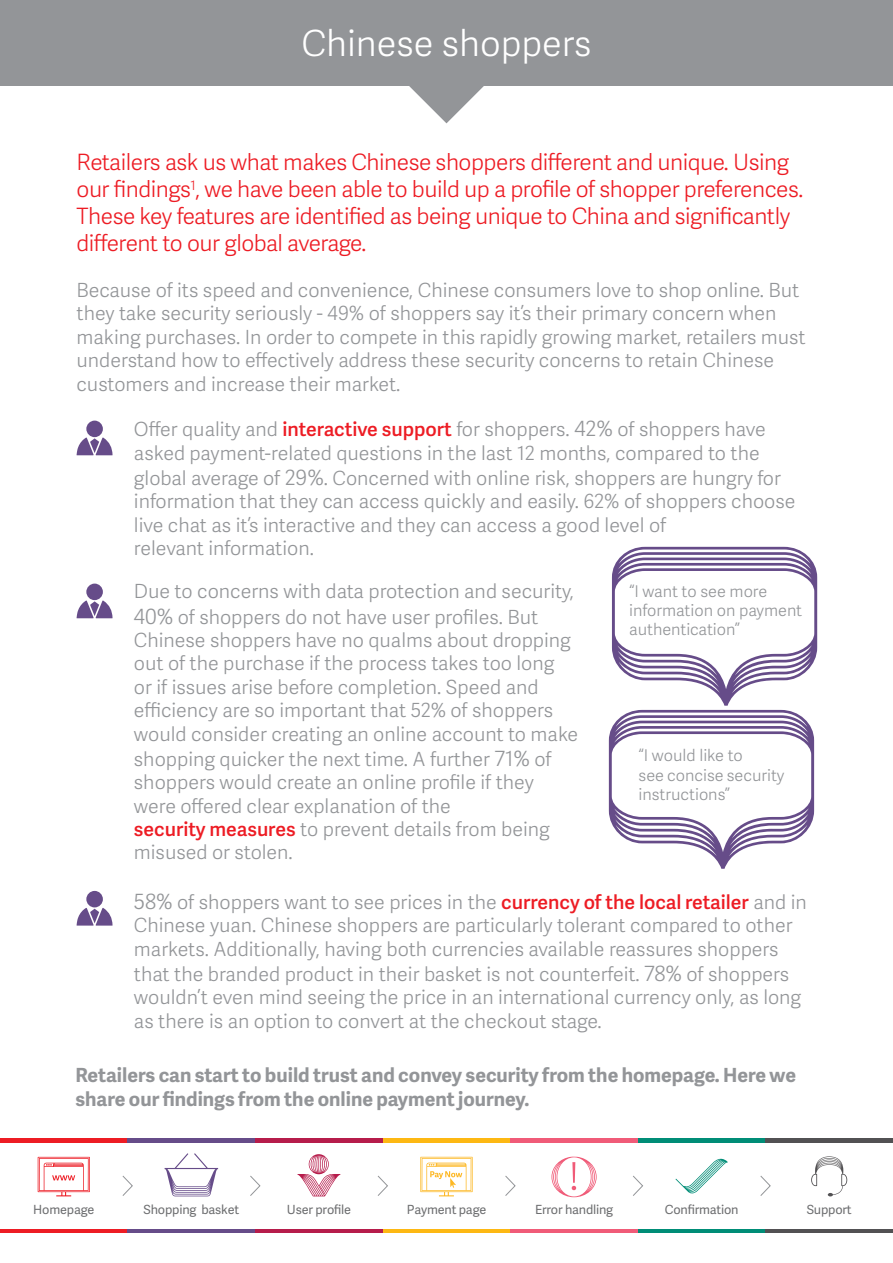
<style>
.page{position:relative;width:893px;height:1263px;background:#fff}
.page>*{position:absolute;margin:0;border:0;box-sizing:border-box;transform-origin:0 0}
.t1{font:300 36px "Adelle Sans";color:#fff}
.t2{font:300 22.5px/27px "Adelle Sans";letter-spacing:-.02em;color:#ed1c24}
.t3{font:300 19.5px/23.4px "Adelle Sans";color:#939598}
.t4{font:700 19.5px/23.4px "Adelle Sans";color:#939598}
.t5{font:300 16.2px/19.4px "Adelle Sans";color:#939598}
.t6{font:12.6px "Adelle Sans";letter-spacing:-.015em;color:#6d6e70}
.s1{font-weight:600;color:#ed1c24}
.s2{font-size:21px}
</style>
<div class="page">
<div style="left:0;top:0;width:893px;height:85px;background:#939598"></div>
<svg style="left:408px;top:85px;width:77px;height:38px"></svg>
<div style="left:86px;top:420px;width:17px;height:17px;background:#664c89;border-radius:50%"></div>
<svg style="left:77px;top:437px;width:36px;height:18px"></svg>
<div style="left:86px;top:583px;width:17px;height:17px;background:#664c89;border-radius:50%"></div>
<svg style="left:77px;top:600px;width:36px;height:18px"></svg>
<div style="left:86px;top:891px;width:17px;height:16px;background:#664c89;border-radius:50%"></div>
<svg style="left:77px;top:907px;width:36px;height:18px"></svg>
<svg style="left:609px;top:547px;width:208px;height:322px"></svg>
<hr style="left:0;top:1138px;width:128px;height:4px;background:#ed1c24">
<hr style="left:0;top:1229px;width:128px;height:4px;background:#ed1c24">
<svg style="left:38px;top:1157px;width:52px;height:39px"></svg>
<hr style="left:128px;top:1138px;width:127px;height:4px;background:#664c89">
<hr style="left:128px;top:1229px;width:127px;height:4px;background:#664c89">
<svg style="left:165px;top:1153px;width:53px;height:43px"></svg>
<svg style="left:297px;top:1154px;width:43px;height:42px"></svg>
<hr style="left:255px;top:1138px;width:128px;height:4px;background:#b61c4b">
<hr style="left:255px;top:1229px;width:128px;height:4px;background:#b61c4b">
<hr style="left:383px;top:1138px;width:127px;height:4px;background:#fdb813">
<hr style="left:383px;top:1229px;width:127px;height:4px;background:#fdb813">
<svg style="left:420px;top:1157px;width:53px;height:39px"></svg>
<hr style="left:638px;top:1138px;width:127px;height:4px;background:#008d77">
<hr style="left:638px;top:1229px;width:127px;height:4px;background:#008d77">
<svg style="left:675px;top:1159px;width:53px;height:34px"></svg>
<hr style="left:510px;top:1138px;width:128px;height:4px;background:#f05b78">
<hr style="left:510px;top:1229px;width:128px;height:4px;background:#f05b78">
<svg style="left:551px;top:1157px;width:46px;height:40px"></svg>
<hr style="left:765px;top:1138px;width:128px;height:4px;background:#525153">
<hr style="left:765px;top:1229px;width:128px;height:4px;background:#525153">
<svg style="left:811px;top:1156px;width:36px;height:40px"></svg>
<svg style="left:122px;top:1175px;width:11px;height:21px"></svg>
<svg style="left:250px;top:1175px;width:11px;height:21px"></svg>
<svg style="left:377px;top:1175px;width:11px;height:21px"></svg>
<svg style="left:505px;top:1176px;width:11px;height:20px"></svg>
<svg style="left:633px;top:1175px;width:10px;height:21px"></svg>
<svg style="left:760px;top:1175px;width:11px;height:21px"></svg>
<h1 class="t1" style="left:301px;top:30px;width:292px">Chinese shoppers</h1>
<p class="t2" style="left:77px;top:151px;width:728px">Retailers ask us what makes Chinese shoppers different and unique. Using our findings<sup>1</sup>, we have been able to build up a profile of shopper preferences.<br>These key features are identified as being unique to China and significantly different to our global average.</p>
<p class="t3" style="left:77px;top:281px;width:730px">Because of its speed and convenience, Chinese consumers love to shop online. But they take security seriously - 49% of shoppers say it’s their primary concern when making purchases. In order to compete in this rapidly growing market, retailers must understand how to effectively address these security concerns to retain Chinese customers and increase their market.</p>
<p class="t3" style="left:134px;top:420px;width:633px">Offer quality and <span class="s1">interactive support</span> for shoppers. <span class="s2">42%</span> of shoppers have asked payment-related questions in the last 12 months, compared to the</p>
<p class="t3" style="left:134px;top:469px;width:663px">global average of <span class="s2">29%</span>. Concerned with online risk, shoppers are hungry for information that they can access quickly and easily. 62% of shoppers choose live chat as it’s interactive and they can access a good level of<br>relevant information.</p>
<p class="t3" style="left:134px;top:581px;width:442px;line-height:25.2px">Due to concerns with data protection and security,<br><span class="s2">40%</span> of shoppers do not have user profiles. But</p>
<p class="t3" style="left:134px;top:631px;width:446px">Chinese shoppers have no qualms about dropping out of the purchase if the process takes too long<br>or if issues arise before completion. Speed and efficiency are so important that 52% of shoppers would consider creating an online account to make</p>
<p class="t3" style="left:134px;top:749px;width:419px">shopping quicker the next time. A further <span class="s2">71%</span> of shoppers would create an online profile if they were offered clear explanation of the<br><span class="s1">security measures</span> to prevent details from being misused or stolen.</p>
<p class="t3" style="left:134px;top:893px;width:674px"><span class="s2">58%</span> of shoppers want to see prices in the <span class="s1">currency of the local retailer</span> and in<br>Chinese yuan. Chinese shoppers are particularly tolerant compared to other markets. Additionally, having both currencies available reassures shoppers</p>
<p class="t3" style="left:134px;top:965px;width:669px">that the branded product in their basket is not counterfeit. <span class="s2">78%</span> of shoppers wouldn’t even mind seeing the price in an international currency only, as long as there is an option to convert at the checkout stage.</p>
<p class="t5" style="left:629px;top:583px;width:174px">“I want to see more information on payment authentication”</p>
<p class="t5" style="left:639px;top:748px;width:147px">“I would like to<br>see concise security instructions”</p>
<p class="t4" style="left:75px;top:1066px;width:722px">Retailers can start to build trust and convey security from the homepage. Here we share our findings from the online payment journey.</p>
<p class="t6" style="left:33px;top:1205px;width:63px">Homepage</p>
<p class="t6" style="left:144px;top:1205px;width:97px">Shopping basket</p>
<p class="t6" style="left:287px;top:1205px;width:66px">User profile</p>
<p class="t6" style="left:407px;top:1205px;width:81px">Payment page</p>
<p class="t6" style="left:535px;top:1205px;width:80px">Error handling</p>
<p class="t6" style="left:665px;top:1205px;width:75px">Confirmation</p>
<p class="t6" style="left:807px;top:1205px;width:46px">Support</p>
</div>
